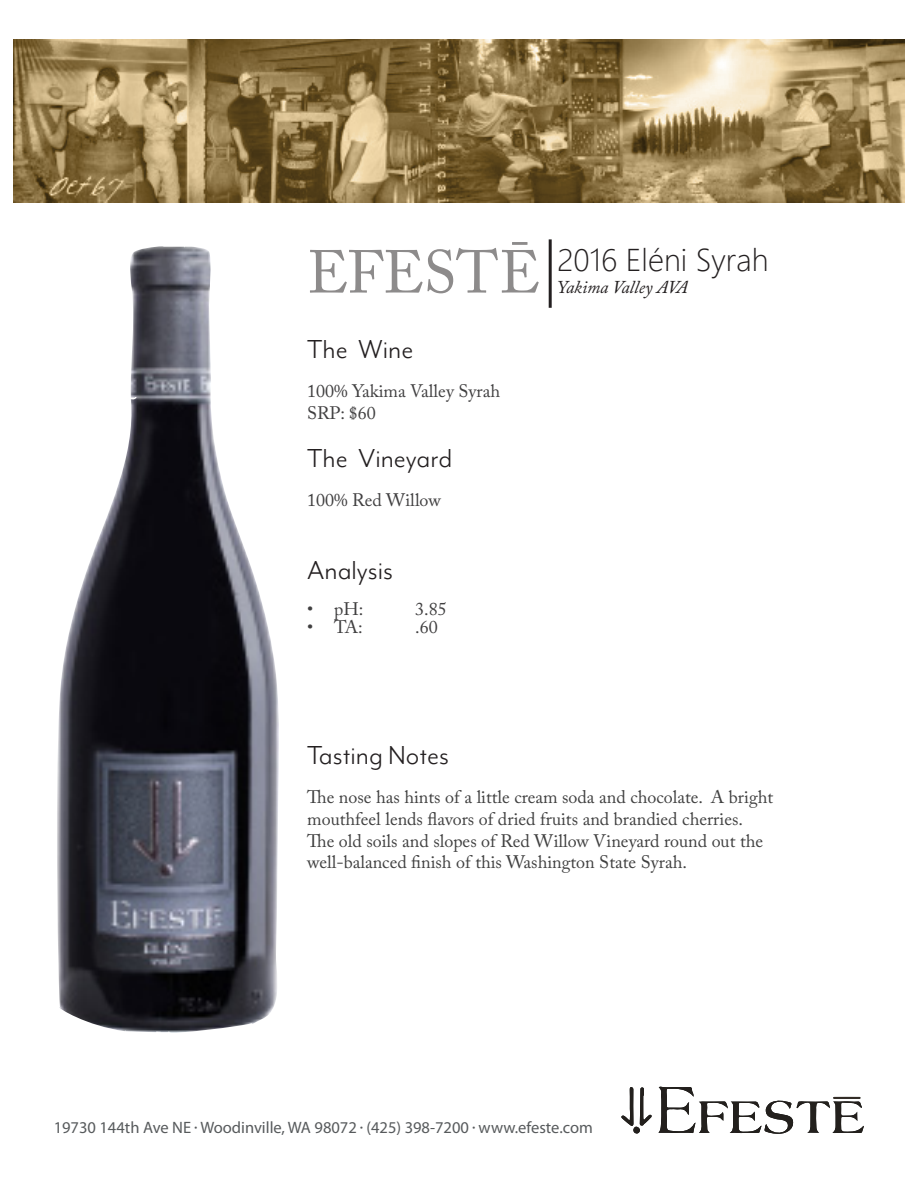
<style>
.page{position:relative;width:918px;height:1188px;background:#fff}
.page>*{position:absolute;margin:0;border:0;box-sizing:border-box;transform-origin:0 0}
.t1{font:60px "Adobe Caslon Pro";color:#8d8b8b}
.t2{font:300 31.5px "Segoe UI";color:#231f20}
.t3{font:30px "Mr Eaves Mod OT";color:#231f20}
.t4{font:18px/21.6px "Adobe Caslon Pro";color:#404040}
.t5{font:18px "Adobe Caslon Pro";color:#403f40}
.t6{font:italic 18px "Adobe Caslon Pro";color:#231f20}
.t7{font:16.5px "Myriad Pro";color:#575a5c}
.s1{font-weight:700}
</style>
<div class="page">
<img style="left:57px;top:246px;width:222px;height:787px">
<svg style="left:13px;top:39px;width:892px;height:164px;background:#998254"></svg>
<hr style="left:549px;top:239px;width:3px;height:69px;background:#231f20">
<svg style="left:621px;top:1087px;width:243px;height:47px"></svg>
<div style="left:633px;top:1127px;width:7px;height:7px;background:#23201d;border-radius:3px"></div>
<p class="t1" style="left:307px;top:237px;width:235px">EFESTĒ</p>
<p class="t2" style="left:557px;top:230px;width:213px">2016 Eléni Syrah</p>
<p class="t6" style="left:557px;top:276px;width:132px">Yakima Valley AVA</p>
<p class="t3" style="left:307px;top:333px;width:108px">The Wine</p>
<p class="t5" style="left:307px;top:381px;width:195px">100% Yakima Valley Syrah</p>
<p class="t5" style="left:307px;top:402px;width:70px">SRP: $60</p>
<p class="t3" style="left:307px;top:442px;width:147px">The Vineyard</p>
<p class="t5" style="left:307px;top:490px;width:135px">100% Red Willow</p>
<p class="t3" style="left:307px;top:554px;width:87px">Analysis</p>
<p class="t5" style="left:307px;top:598px;width:58px">• pH:</p>
<p class="t5" style="left:415px;top:598px;width:33px">3.85</p>
<p class="t5" style="left:307px;top:616px;width:57px">• TA:</p>
<p class="t5" style="left:415px;top:616px;width:24px">.60</p>
<p class="t3" style="left:307px;top:739px;width:144px">Tasting Notes</p>
<p class="t4" style="left:307px;top:786px;width:468px">The nose has hints of a little cream soda and chocolate. A bright mouthfeel lends flavors of dried fruits and brandied cherries.<br>The old soils and slopes of Red Willow Vineyard round out the well-balanced finish of this Washington State Syrah.</p>
<p class="t7" style="left:54px;top:1117px;width:541px">19730 144th Ave NE <span class="s1">.</span> Woodinville, WA 98072 <span class="s1">.</span> (425) 398-7200 <span class="s1">.</span> www.efeste.com</p>
</div>
